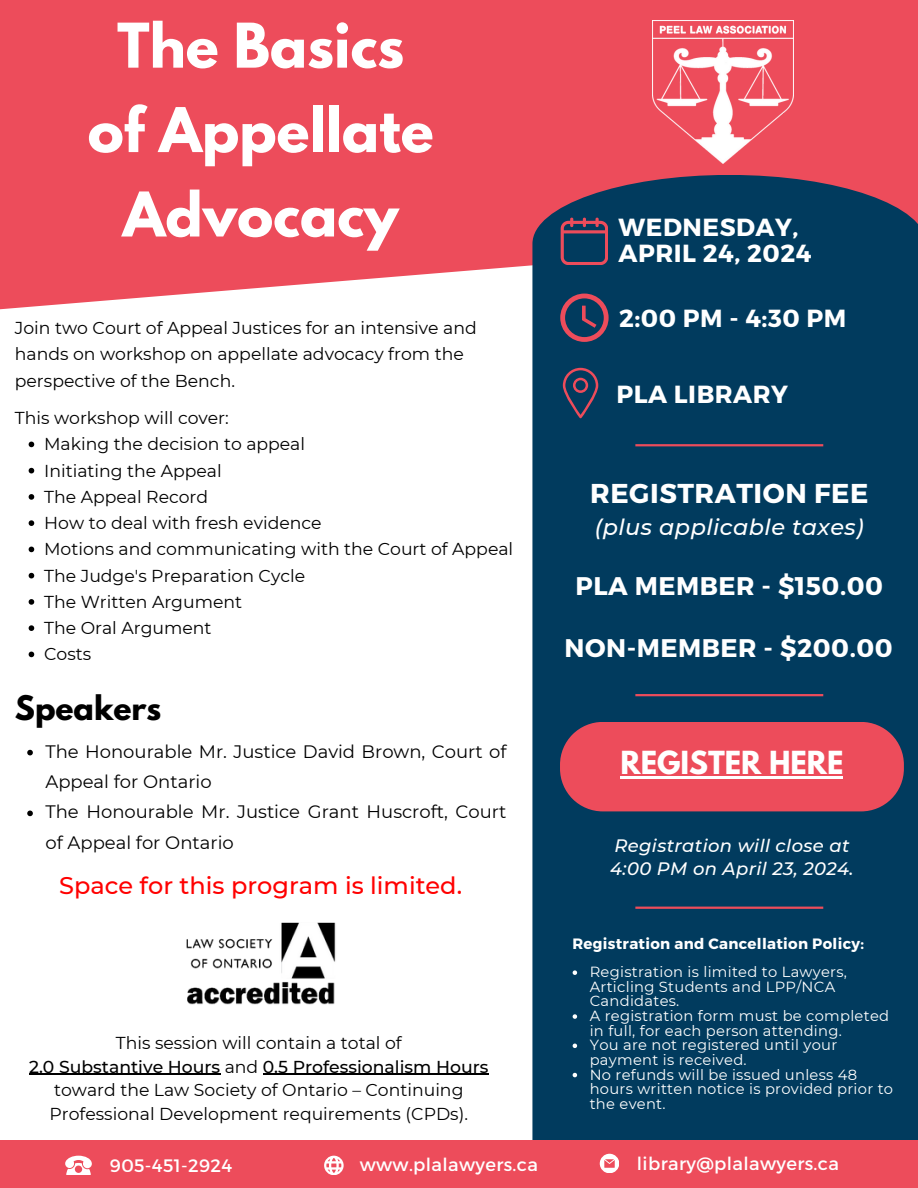
<style>
.page{position:relative;width:918px;height:1188px;background:#fff}
.page>*{position:absolute;margin:0;border:0;box-sizing:border-box;transform-origin:0 0}
.t1{font:700 54.6px/84.4px "League Spartan";color:#fff;text-align:center}
.t2{font:700 30px "League Spartan";color:#000}
.t3{font:700 28.2px "League Spartan";color:#fff}
.t4{font:700 27.3px "Montserrat";letter-spacing:.02em;color:#fff}
.t5{font:700 25.5px "Montserrat";letter-spacing:.02em;color:#fff}
.t6{font:700 24.75px/25.8px "Montserrat";letter-spacing:.02em;color:#fff}
.t7{font:500 24px "Montserrat";color:#f00}
.t8{font:italic 500 22.5px "Montserrat";letter-spacing:.02em;color:#fff}
.t9{font:18px/30.3px "Montserrat";color:#000}
.t10{font:18px "Montserrat";letter-spacing:.02em;color:#fff}
.t11{font:italic 500 18px "Montserrat";letter-spacing:.02em;color:#fff}
.t12{font:17.25px/26.2px "Montserrat";color:#000}
.t13{font:500 17.25px "Montserrat";color:#000}
.t14{font:700 15px "Montserrat";letter-spacing:.02em;color:#fff}
.t15{font:14.7px/14.7px "Montserrat";letter-spacing:.02em;color:#fff}
.s1{font-weight:400}
</style>
<div class="page">
<div style="left:0;top:0;width:918px;height:310px;background:#ed4c5b"></div>
<div style="left:532px;top:175px;width:386px;height:965px;background:#013b5e"></div>
<svg style="left:561px;top:218px;width:47px;height:47px;background:#48405d"></svg>
<svg style="left:560px;top:294px;width:49px;height:48px;background:#4c405c"></svg>
<svg style="left:563px;top:368px;width:35px;height:50px;background:#373e5d"></svg>
<hr style="left:635px;top:444px;width:188px;height:2px;background:#ed4c5b">
<hr style="left:635px;top:694px;width:188px;height:2px;background:#ed4c5b">
<div style="left:0;top:1140px;width:918px;height:48px;background:#ed4c5b"></div>
<svg style="left:65px;top:1156px;width:27px;height:19px"></svg>
<svg style="left:324px;top:1156px;width:19px;height:19px"></svg>
<svg style="left:600px;top:1154px;width:19px;height:19px"></svg>
<img style="left:652px;top:20px;width:141px;height:143px">
<hr style="left:635px;top:907px;width:188px;height:2px;background:#ed4c5b">
<div style="left:560px;top:722px;width:344px;height:89px;background:#ed4c5b"></div>
<hr style="left:621px;top:776px;width:222px;height:2px;background:#fff">
<img style="left:186px;top:922px;width:150px;height:83px">
<svg style="left:573px;top:970px;width:4px;height:5px"></svg>
<svg style="left:573px;top:1014px;width:4px;height:5px"></svg>
<svg style="left:573px;top:1044px;width:4px;height:4px"></svg>
<svg style="left:573px;top:1073px;width:4px;height:4px"></svg>
<hr style="left:29px;top:1074px;width:191px;height:1px;background:#000">
<hr style="left:263px;top:1074px;width:225px;height:1px;background:#000">
<svg style="left:29px;top:442px;width:5px;height:5px"></svg>
<svg style="left:29px;top:468px;width:5px;height:5px"></svg>
<svg style="left:29px;top:494px;width:5px;height:6px"></svg>
<svg style="left:29px;top:520px;width:5px;height:6px"></svg>
<svg style="left:29px;top:547px;width:5px;height:5px"></svg>
<svg style="left:29px;top:573px;width:5px;height:5px"></svg>
<svg style="left:29px;top:599px;width:5px;height:6px"></svg>
<svg style="left:29px;top:625px;width:5px;height:6px"></svg>
<svg style="left:29px;top:652px;width:5px;height:5px"></svg>
<svg style="left:27px;top:750px;width:6px;height:5px"></svg>
<svg style="left:27px;top:811px;width:6px;height:5px"></svg>
<p class="t1" style="left:88px;top:10px;width:347px">The Basics of Appellate<br>Advocacy</p>
<p class="t12" style="left:15px;top:315px;width:463px">Join two Court of Appeal Justices for an intensive and hands on workshop on appellate advocacy from the perspective of the Bench.</p>
<p class="t12" style="left:15px;top:405px;width:216px">This workshop will cover:</p>
<p class="t12" style="left:44px;top:431px;width:262px">Making the decision to appeal</p>
<p class="t12" style="left:44px;top:457px;width:179px">Initiating the Appeal</p>
<p class="t12" style="left:44px;top:484px;width:166px">The Appeal Record</p>
<p class="t12" style="left:44px;top:510px;width:279px">How to deal with fresh evidence</p>
<p class="t12" style="left:44px;top:536px;width:471px">Motions and communicating with the Court of Appeal</p>
<p class="t12" style="left:44px;top:562px;width:262px">The Judge's Preparation Cycle</p>
<p class="t12" style="left:44px;top:589px;width:199px">The Written Argument</p>
<p class="t12" style="left:44px;top:615px;width:169px">The Oral Argument</p>
<p class="t12" style="left:44px;top:641px;width:49px">Costs</p>
<h3 class="t2" style="left:15px;top:693px;width:148px">Speakers</h3>
<p class="t9" style="left:45px;top:736px;width:462px">The Honourable Mr. Justice David Brown, Court of<br>Appeal for Ontario</p>
<p class="t9" style="left:45px;top:797px;width:462px">The Honourable Mr. Justice Grant Huscroft, Court of Appeal for Ontario</p>
<p class="t7" style="left:59px;top:871px;width:404px">Space for this program is limited.</p>
<h1 class="t6" style="left:619px;top:213px;width:194px">WEDNESDAY,<br>APRIL 24, 2024</h1>
<p class="t6" style="left:619px;top:304px;width:229px">2:00 PM - 4:30 PM</p>
<p class="t6" style="left:616px;top:380px;width:173px">PLA LIBRARY</p>
<p class="t4" style="left:590px;top:476px;width:280px">REGISTRATION FEE</p>
<h4 class="t8" style="left:595px;top:513px;width:270px">(plus applicable taxes)</h4>
<p class="t5" style="left:575px;top:570px;width:309px">PLA MEMBER - $150.00</p>
<p class="t5" style="left:565px;top:631px;width:330px">NON-MEMBER - $200.00</p>
<p class="t3" style="left:621px;top:749px;width:224px">REGISTER HERE</p>
<h5 class="t11" style="left:614px;top:835px;width:237px">Registration will close at</h5>
<p class="t11" style="left:610px;top:857px;width:245px">4:00 PM on April 23, 2024.</p>
<h4 class="t14" style="left:572px;top:934px;width:293px">Registration and Cancellation Policy:</h4>
<h6 class="t15" style="left:590px;top:965px;width:259px">Registration is limited to Lawyers,<br>Articling Students and LPP/NCA<br>Candidates.</h6>
<h4 class="t15" style="left:590px;top:1008px;width:301px">A registration form must be completed in full, for each person attending.</h4>
<h4 class="t15" style="left:590px;top:1038px;width:249px">You are not registered until your payment is received.</h4>
<h2 class="t15" style="left:590px;top:1067px;width:305px">No refunds will be issued unless 48 hours written notice is provided prior to the event.</h2>
<p class="t12" style="left:116px;top:1030px;width:287px">This session will contain a total of</p>
<p class="t13" style="left:29px;top:1056px;width:461px">2.0 Substantive Hours <span class="s1">and</span> 0.5 Professionalism Hours</p>
<p class="t12" style="left:50px;top:1078px;width:420px;line-height:23.7px">toward the Law Society of Ontario – Continuing<br>Professional Development requirements (CPDs).</p>
<p class="t10" style="left:110px;top:1154px;width:124px">905-451-2924</p>
<p class="t10" style="left:360px;top:1153px;width:180px">www.plalawyers.ca</p>
<p class="t10" style="left:637px;top:1152px;width:204px">library@plalawyers.ca</p>
</div>
